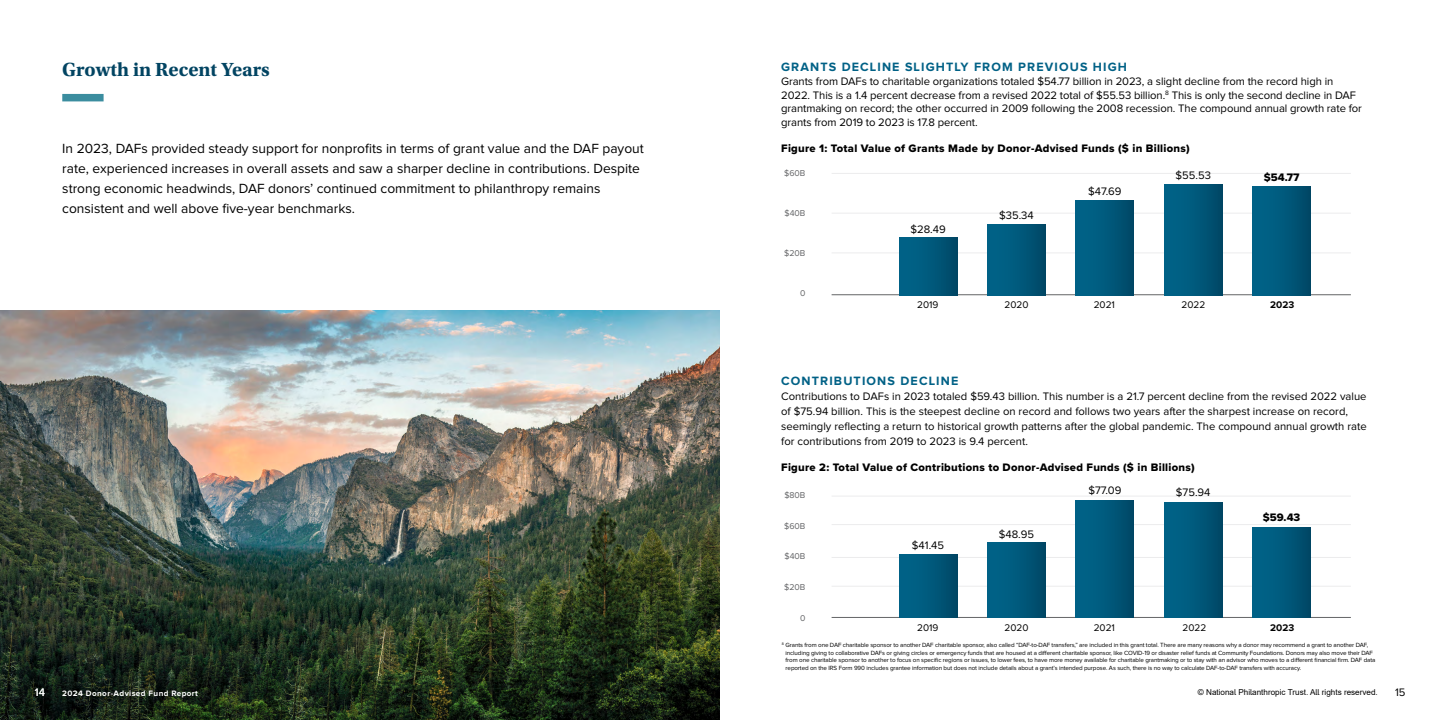
<style>
.page{position:relative;width:1440px;height:720px;background:#fff}
.page>*{position:absolute;margin:0;border:0;box-sizing:border-box;transform-origin:0 0}
.t1{font:700 20px "Utopia Std";color:#024462}
.t2{font:13.75px/20px "Proxima Nova";color:#000}
.t3{font:700 12.5px "Proxima Nova";letter-spacing:.09em;color:#006186}
.Utopia_22{font:11.25px/13.8px "Proxima Nova";color:#000}
.Utopia_22-2{font:11.25px "Proxima Nova Extrabld";letter-spacing:.025em;color:#000}
.t4{font:11.25px "Proxima Nova";color:#fff}
.Utopia_22-3{font:10px "Proxima Nova";color:#000}
.Utopia_22-4{font:700 10px "Proxima Nova";color:#000}
.Utopia_22-5{font:8.75px "Proxima Nova";color:#636466}
.t5{font:8.12px "Arial";color:#000}
.t6{font:700 8.12px "Proxima Nova";letter-spacing:.05em;color:#fff}
.t7{font:6.25px/7.5px "Proxima Nova";letter-spacing:-.015em;color:#000}
</style>
<div class="page">
<img style="left:0;top:310px;width:720px;height:410px">
<div style="left:62px;top:94px;width:42px;height:7px;background:#3b8d9f"></div>
<hr style="left:832px;top:295px;width:519px;height:1px;background:#636466">
<hr style="left:832px;top:253px;width:519px;height:1px;background:#ececed">
<hr style="left:832px;top:213px;width:519px;height:1px;background:#ececed">
<hr style="left:832px;top:173px;width:519px;height:1px;background:#ececed">
<div style="left:899px;top:238px;width:58px;height:57px;background:linear-gradient(to right,#00678d,#004b6a)"></div>
<div style="left:988px;top:225px;width:57px;height:70px;background:linear-gradient(to right,#00668c,#004b6a)"></div>
<div style="left:1076px;top:200px;width:58px;height:95px;background:linear-gradient(to right,#00668d,#004b6a)"></div>
<div style="left:1164px;top:184px;width:58px;height:111px;background:linear-gradient(to right,#00668d,#004b6a)"></div>
<div style="left:1253px;top:187px;width:58px;height:108px;background:linear-gradient(to right,#00678d,#004a69)"></div>
<hr style="left:832px;top:617px;width:519px;height:1px;background:#636466">
<hr style="left:832px;top:557px;width:519px;height:1px;background:#ececed">
<hr style="left:832px;top:586px;width:519px;height:1px;background:#ececed">
<hr style="left:832px;top:524px;width:519px;height:1px;background:#ececed">
<hr style="left:832px;top:496px;width:519px;height:1px;background:#ececed">
<div style="left:899px;top:554px;width:58px;height:64px;background:linear-gradient(to right,#00678d,#004b6a)"></div>
<div style="left:988px;top:543px;width:57px;height:75px;background:linear-gradient(to right,#00668c,#004b6a)"></div>
<div style="left:1076px;top:500px;width:58px;height:118px;background:linear-gradient(to right,#00668d,#004b6a)"></div>
<div style="left:1164px;top:502px;width:58px;height:116px;background:linear-gradient(to right,#00668d,#004b6a)"></div>
<div style="left:1253px;top:527px;width:58px;height:91px;background:linear-gradient(to right,#00678d,#004a69)"></div>
<p class="t1" style="left:62px;top:58px;width:209px">Growth in Recent Years</p>
<p class="t2" style="left:62px;top:139px;width:583px">In 2023, DAFs provided steady support for nonprofits in terms of grant value and the DAF payout rate, experienced increases in overall assets and saw a sharper decline in contributions. Despite strong economic headwinds, DAF donors’ continued commitment to philanthropy remains consistent and well above five-year benchmarks.</p>
<p class="t3" style="left:781px;top:61px;width:347px">GRANTS DECLINE SLIGHTLY FROM PREVIOUS HIGH</p>
<p class="Utopia_22" style="left:781px;top:75px;width:582px">Grants from DAFs to charitable organizations totaled $54.77 billion in 2023, a slight decline from the record high in 2022. This is a 1.4 percent decrease from a revised 2022 total of $55.53 billion.<sup>8</sup> This is only the second decline in DAF grantmaking on record; the other occurred in 2009 following the 2008 recession. The compound annual growth rate for grants from 2019 to 2023 is 17.8 percent.</p>
<p class="Utopia_22-2" style="left:781px;top:140px;width:410px">Figure 1: Total Value of Grants Made by Donor-Advised Funds ($ in Billions)</p>
<p class="Utopia_22-5" style="left:784px;top:169px;width:23px">$60B</p>
<p class="Utopia_22-5" style="left:785px;top:209px;width:22px">$40B</p>
<p class="Utopia_22-5" style="left:784px;top:249px;width:23px">$20B</p>
<p class="Utopia_22-5" style="left:800px;top:289px;width:7px">0</p>
<p class="Utopia_22" style="left:910px;top:222px;width:37px">$28.49</p>
<p class="Utopia_22" style="left:999px;top:209px;width:36px">$35.34</p>
<p class="Utopia_22" style="left:1088px;top:185px;width:35px">$47.69</p>
<p class="Utopia_22" style="left:1176px;top:169px;width:37px">$55.53</p>
<p class="Utopia_22-2" style="left:1264px;top:169px;width:37px">$54.77</p>
<p class="Utopia_22-3" style="left:917px;top:300px;width:23px">2019</p>
<p class="Utopia_22-3" style="left:1005px;top:300px;width:26px">2020</p>
<p class="Utopia_22-3" style="left:1094px;top:300px;width:23px">2021</p>
<p class="Utopia_22-3" style="left:1182px;top:300px;width:25px">2022</p>
<p class="Utopia_22-4" style="left:1270px;top:300px;width:26px">2023</p>
<p class="t3" style="left:781px;top:375px;width:179px">CONTRIBUTIONS DECLINE</p>
<p class="Utopia_22" style="left:781px;top:389px;width:587px;line-height:15px">Contributions to DAFs in 2023 totaled $59.43 billion. This number is a 21.7 percent decline from the revised 2022 value of $75.94 billion. This is the steepest decline on record and follows two years after the sharpest increase on record, seemingly reflecting a return to historical growth patterns after the global pandemic. The compound annual growth rate for contributions from 2019 to 2023 is 9.4 percent.</p>
<p class="Utopia_22-2" style="left:781px;top:459px;width:415px">Figure 2: Total Value of Contributions to Donor-Advised Funds ($ in Billions)</p>
<p class="Utopia_22-5" style="left:784px;top:491px;width:23px">$80B</p>
<p class="Utopia_22-5" style="left:784px;top:522px;width:23px">$60B</p>
<p class="Utopia_22-5" style="left:785px;top:553px;width:22px">$40B</p>
<p class="Utopia_22-5" style="left:784px;top:583px;width:23px">$20B</p>
<p class="Utopia_22-5" style="left:800px;top:614px;width:7px">0</p>
<p class="Utopia_22" style="left:912px;top:539px;width:34px">$41.45</p>
<p class="Utopia_22" style="left:999px;top:528px;width:37px">$48.95</p>
<p class="Utopia_22" style="left:1088px;top:484px;width:34px">$77.09</p>
<p class="Utopia_22" style="left:1176px;top:486px;width:36px">$75.94</p>
<p class="Utopia_22-2" style="left:1263px;top:509px;width:39px">$59.43</p>
<p class="Utopia_22-3" style="left:917px;top:623px;width:23px">2019</p>
<p class="Utopia_22-3" style="left:1005px;top:623px;width:26px">2020</p>
<p class="Utopia_22-3" style="left:1094px;top:623px;width:23px">2021</p>
<p class="Utopia_22-3" style="left:1183px;top:623px;width:25px">2022</p>
<p class="Utopia_22-4" style="left:1270px;top:623px;width:26px">2023</p>
<p class="t7" style="left:786px;top:641px;width:591px;text-indent:-4px"><sup>8</sup> Grants from one DAF charitable sponsor to another DAF charitable sponsor, also called “DAF-to-DAF transfers,” are included in this grant total. There are many reasons why a donor may recommend a grant to another DAF, including giving to collaborative DAFs or giving circles or emergency funds that are housed at a different charitable sponsor, like COVID-19 or disaster relief funds at Community Foundations. Donors may also move their DAF from one charitable sponsor to another to focus on specific regions or issues, to lower fees, to have more money available for charitable grantmaking or to stay with an advisor who moves to a different financial firm. DAF data reported on the IRS Form 990 includes grantee information but does not include details about a grant’s intended purpose. As such, there is no way to calculate DAF-to-DAF transfers with accuracy.</p>
<p class="t4" style="left:35px;top:687px;width:12px">14</p>
<p class="t6" style="left:62px;top:689px;width:137px">2024 Donor-Advised Fund Report</p>
<p class="t5" style="left:1198px;top:687px;width:182px">© National Philanthropic Trust. All rights reserved.</p>
<p class="Utopia_22" style="left:1395px;top:686px;width:12px">15</p>
</div>
